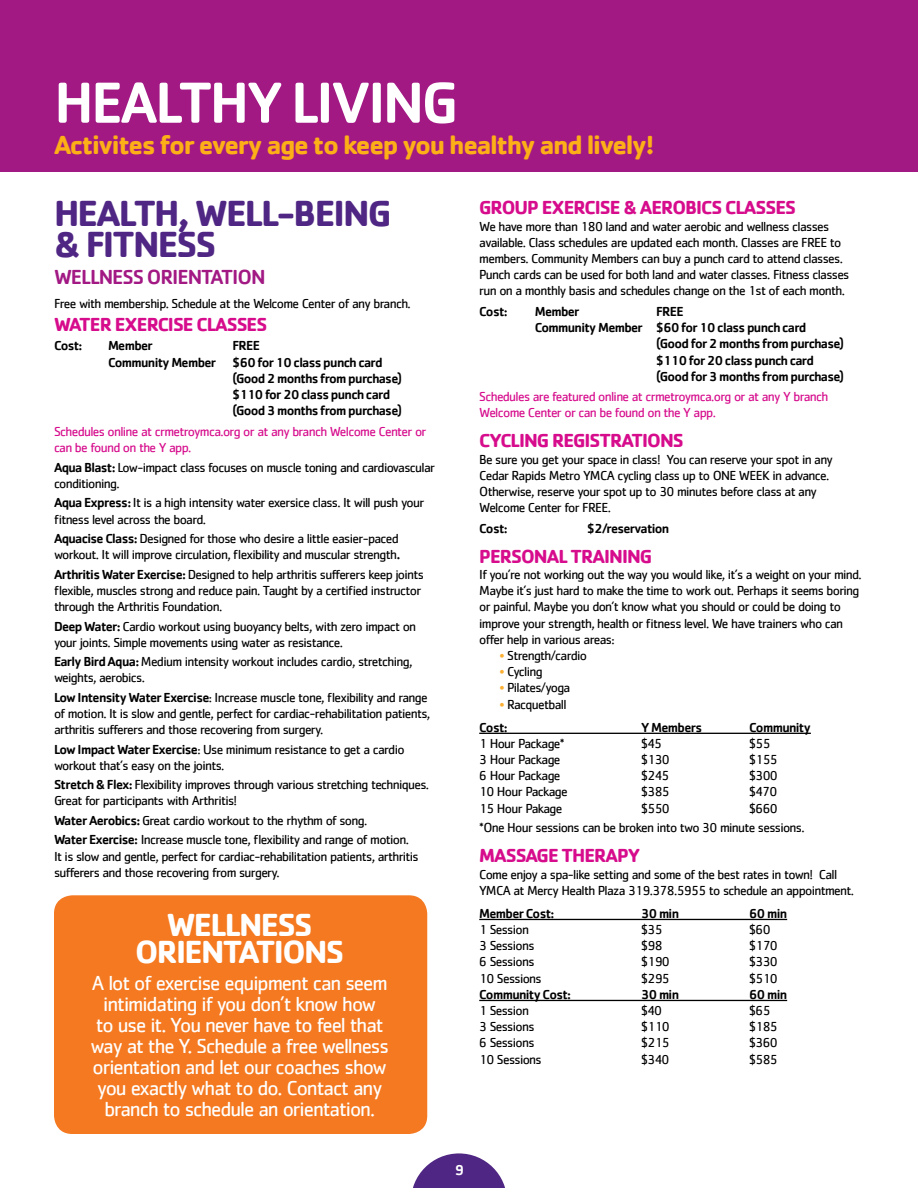
<style>
.page{position:relative;width:918px;height:1188px;background:#fff}
.page>*{position:absolute;margin:0;border:0;box-sizing:border-box;transform-origin:0 0}
.t1{font:500 60px "Cachet";letter-spacing:-.05em;color:#fff}
.t2{font:700 37.5px/31.5px "Cachet";letter-spacing:-.05em;color:#4f2683}
.t3{font:700 33px/27px "Cachet";letter-spacing:-.05em;color:#fff;text-align:center}
.t4{font:700 27px "Cachet";letter-spacing:-.05em;color:#fcaf17}
.t5{font:21px/21px "Cachet";letter-spacing:-.05em;color:#fff;text-align:center}
.t6{font:500 21px "Cachet";letter-spacing:-.05em;color:#a21984}
.t7{font:700 19.5px "Cachet";letter-spacing:-.05em;color:#d60c8c}
.t8{font:500 15px "Cachet";color:#fff}
.t9{font:13.5px/16.2px "Cachet";letter-spacing:-.05em;color:#000}
.t10{font:500 13.5px "Cachet";letter-spacing:-.05em;color:#000}
.t11{font:13.5px/16.2px "Cachet";letter-spacing:-.05em;color:#d60c8c}
.s1{font-weight:500}
.s2{color:#fbb034}
</style>
<div class="page">
<svg style="left:413px;top:1153px;width:92px;height:35px"></svg>
<div style="left:0;top:0;width:918px;height:172px;background:#a21984"></div>
<hr style="left:479px;top:733px;width:332px;height:1px;background:#000">
<hr style="left:479px;top:919px;width:308px;height:1px;background:#000">
<hr style="left:479px;top:1000px;width:308px;height:1px;background:#000">
<div style="left:54px;top:895px;width:373px;height:239px;background:#f47920;border-radius:18px"></div>
<h1 class="t1" style="left:54px;top:66px;width:406px">HEALTHY LIVING</h1>
<h3 class="t4" style="left:54px;top:128px;width:602px">Activites for every age to keep you healthy and lively!</h3>
<h2 class="t2" style="left:54px;top:196px;width:339px">HEALTH, WELL-BEING &amp; FITNESS</h2>
<h3 class="t6" style="left:54px;top:264px;width:213px">WELLNESS ORIENTATION</h3>
<p class="t9" style="left:54px;top:295px;width:358px">Free with membership. Schedule at the Welcome Center of any branch.</p>
<h3 class="t7" style="left:54px;top:312px;width:215px">WATER EXERCISE CLASSES</h3>
<p class="t10" style="left:54px;top:338px;width:30px">Cost:</p>
<p class="t10" style="left:108px;top:338px;width:46px">Member</p>
<p class="t10" style="left:232px;top:338px;width:29px">FREE</p>
<p class="t10" style="left:108px;top:354px;width:276px">Community Member $60 for 10 class punch card</p>
<p class="t10" style="left:232px;top:370px;width:171px">(Good 2 months from purchase)</p>
<p class="t10" style="left:232px;top:386px;width:159px">$110 for 20 class punch card</p>
<p class="t10" style="left:232px;top:402px;width:171px">(Good 3 months from purchase)</p>
<p class="t11" style="left:54px;top:423px;width:374px">Schedules online at crmetroymca.org or at any branch Welcome Center or can be found on the Y app.</p>
<p class="t9" style="left:54px;top:459px;width:383px"><span class="s1">Aqua Blast:</span> Low-impact class focuses on muscle toning and cardiovascular conditioning.</p>
<p class="t9" style="left:54px;top:495px;width:372px"><span class="s1">Aqua Express:</span> It is a high intensity water exersice class. It will push your fitness level across the board.</p>
<p class="t9" style="left:54px;top:530px;width:348px"><span class="s1">Aquacise Class:</span> Designed for those who desire a little easier-paced workout. It will improve circulation, flexibility and muscular strength<span class="s1">.</span></p>
<p class="t9" style="left:54px;top:566px;width:371px"><span class="s1">Arthritis Water Exercise:</span> Designed to help arthritis sufferers keep joints flexible, muscles strong and reduce pain. Taught by a certified instructor through the Arthritis Foundation.</p>
<p class="t9" style="left:54px;top:618px;width:364px"><span class="s1">Deep Water:</span> Cardio workout using buoyancy belts, with zero impact on your joints. Simple movements using water as resistance.</p>
<p class="t9" style="left:54px;top:653px;width:360px"><span class="s1">Early Bird Aqua:</span> Medium intensity workout includes cardio, stretching, weights, aerobics.</p>
<p class="t9" style="left:54px;top:689px;width:378px"><span class="s1">Low Intensity Water Exercise</span>: Increase muscle tone, flexibility and range of motion. It is slow and gentle, perfect for cardiac-rehabilitation patients, arthritis sufferers and those recovering from surgery.</p>
<p class="t9" style="left:54px;top:741px;width:352px"><span class="s1">Low Impact Water Exercise</span>: Use minimum resistance to get a cardio workout that’s easy on the joints.</p>
<p class="t9" style="left:54px;top:776px;width:377px"><span class="s1">Stretch &amp; Flex:</span> Flexibility improves through various stretching techniques.<br>Great for participants with Arthritis!</p>
<p class="t9" style="left:54px;top:810px;width:357px;line-height:19.5px"><span class="s1">Water Aerobics:</span> Great cardio workout to the rhythm of song.<br><span class="s1">Water Exercise:</span> Increase muscle tone, flexibility and range of motion.</p>
<p class="t9" style="left:54px;top:848px;width:366px">It is slow and gentle, perfect for cardiac-rehabilitation patients, arthritis sufferers and those recovering from surgery.</p>
<h3 class="t3" style="left:135px;top:910px;width:210px">WELLNESS<br>ORIENTATIONS</h3>
<p class="t5" style="left:90px;top:972px;width:300px">A lot of exercise equipment can seem intimidating if you don’t know how<br>to use it. You never have to feel that way at the Y. Schedule a free wellness orientation and let our coaches show you exactly what to do. Contact any branch to schedule an orientation.</p>
<h3 class="t7" style="left:479px;top:195px;width:318px">GROUP EXERCISE &amp; AEROBICS CLASSES</h3>
<p class="t9" style="left:479px;top:218px;width:372px">We have more than 180 land and water aerobic and wellness classes available. Class schedules are updated each month. Classes are FREE to members. Community Members can buy a punch card to attend classes.<br>Punch cards can be used for both land and water classes. Fitness classes run on a monthly basis and schedules change on the 1st of each month.</p>
<p class="t10" style="left:479px;top:303px;width:30px">Cost:</p>
<p class="t10" style="left:535px;top:303px;width:46px">Member</p>
<p class="t10" style="left:656px;top:303px;width:29px">FREE</p>
<p class="t10" style="left:535px;top:319px;width:273px">Community Member $60 for 10 class punch card</p>
<p class="t10" style="left:656px;top:336px;width:189px">(Good for 2 months from purchase)</p>
<p class="t10" style="left:656px;top:352px;width:159px">$110 for 20 class punch card</p>
<p class="t10" style="left:656px;top:368px;width:189px">(Good for 3 months from purchase)</p>
<p class="t11" style="left:479px;top:388px;width:351px">Schedules are featured online at crmetroymca.org or at any Y branch<br>Welcome Center or can be found on the Y app.</p>
<h3 class="t7" style="left:479px;top:428px;width:206px">CYCLING REGISTRATIONS</h3>
<p class="t9" style="left:479px;top:451px;width:355px">Be sure you get your space in class! You can reserve your spot in any Cedar Rapids Metro YMCA cycling class up to ONE WEEK in advance.<br>Otherwise, reserve your spot up to 30 minutes before class at any Welcome Center for FREE.</p>
<p class="t10" style="left:479px;top:520px;width:30px">Cost:</p>
<p class="t10" style="left:587px;top:520px;width:84px">$2/reservation</p>
<h3 class="t7" style="left:479px;top:544px;width:175px">PERSONAL TRAINING</h3>
<p class="t9" style="left:479px;top:566px;width:384px">If you’re not working out the way you would like, it’s a weight on your mind.<br>Maybe it’s just hard to make the time to work out. Perhaps it seems boring or painful. Maybe you don’t know what you should or could be doing to improve your strength, health or fitness level. We have trainers who can offer help in various areas:</p>
<p class="t9" style="left:500px;top:647px;width:89px"><span class="s2">•</span> Strength/cardio</p>
<p class="t9" style="left:500px;top:663px;width:45px"><span class="s2">•</span> Cycling</p>
<p class="t9" style="left:500px;top:680px;width:72px"><span class="s2">•</span> Pilates/yoga</p>
<p class="t9" style="left:479px;top:692px;width:89px;line-height:23px;text-indent:20px"><span class="s2">•</span> Racquetball<br><span class="s1">Cost:</span></p>
<p class="t10" style="left:641px;top:719px;width:63px">Y Members</p>
<p class="t10" style="left:749px;top:719px;width:63px">Community</p>
<p class="t9" style="left:479px;top:735px;width:87px">1 Hour Package*</p>
<p class="t9" style="left:641px;top:735px;width:22px">$45</p>
<p class="t9" style="left:749px;top:735px;width:23px">$55</p>
<p class="t9" style="left:479px;top:751px;width:83px">3 Hour Package</p>
<p class="t9" style="left:641px;top:751px;width:30px">$130</p>
<p class="t9" style="left:749px;top:751px;width:30px">$155</p>
<p class="t9" style="left:479px;top:767px;width:83px">6 Hour Package</p>
<p class="t9" style="left:641px;top:767px;width:30px">$245</p>
<p class="t9" style="left:749px;top:767px;width:30px">$300</p>
<p class="t9" style="left:479px;top:783px;width:90px">10 Hour Package</p>
<p class="t9" style="left:641px;top:783px;width:30px">$385</p>
<p class="t9" style="left:749px;top:783px;width:30px">$470</p>
<p class="t9" style="left:479px;top:800px;width:85px">15 Hour Pakage</p>
<p class="t9" style="left:641px;top:800px;width:30px">$550</p>
<p class="t9" style="left:479px;top:798px;width:327px;line-height:19.8px;text-indent:270px">$660 *One Hour sessions can be broken into two 30 minute sessions.</p>
<h3 class="t7" style="left:479px;top:843px;width:162px">MASSAGE THERAPY</h3>
<p class="t9" style="left:479px;top:866px;width:376px">Come enjoy a spa-like setting and some of the best rates in town! Call<br>YMCA at Mercy Health Plaza 319.378.5955 to schedule an appointment.</p>
<p class="t10" style="left:479px;top:905px;width:77px">Member Cost:</p>
<p class="t10" style="left:641px;top:905px;width:39px">30 min</p>
<p class="t10" style="left:749px;top:905px;width:39px">60 min</p>
<p class="t9" style="left:479px;top:921px;width:51px">1 Session</p>
<p class="t9" style="left:641px;top:921px;width:23px">$35</p>
<p class="t9" style="left:749px;top:921px;width:23px">$60</p>
<p class="t9" style="left:479px;top:937px;width:57px">3 Sessions</p>
<p class="t9" style="left:641px;top:937px;width:23px">$98</p>
<p class="t9" style="left:749px;top:937px;width:30px">$170</p>
<p class="t9" style="left:479px;top:953px;width:57px">6 Sessions</p>
<p class="t9" style="left:641px;top:953px;width:30px">$190</p>
<p class="t9" style="left:749px;top:953px;width:30px">$330</p>
<p class="t9" style="left:479px;top:970px;width:64px">10 Sessions</p>
<p class="t9" style="left:641px;top:970px;width:30px">$295</p>
<p class="t9" style="left:749px;top:970px;width:30px">$510</p>
<p class="t10" style="left:479px;top:986px;width:93px">Community Cost:</p>
<p class="t10" style="left:641px;top:986px;width:39px">30 min</p>
<p class="t10" style="left:749px;top:986px;width:39px">60 min</p>
<p class="t9" style="left:479px;top:1002px;width:51px">1 Session</p>
<p class="t9" style="left:641px;top:1002px;width:22px">$40</p>
<p class="t9" style="left:749px;top:1002px;width:23px">$65</p>
<p class="t9" style="left:479px;top:1018px;width:57px">3 Sessions</p>
<p class="t9" style="left:641px;top:1018px;width:30px">$110</p>
<p class="t9" style="left:749px;top:1018px;width:30px">$185</p>
<p class="t9" style="left:479px;top:1034px;width:57px">6 Sessions</p>
<p class="t9" style="left:641px;top:1034px;width:30px">$215</p>
<p class="t9" style="left:749px;top:1034px;width:30px">$360</p>
<p class="t9" style="left:479px;top:1051px;width:64px">10 Sessions</p>
<p class="t9" style="left:641px;top:1051px;width:30px">$340</p>
<p class="t9" style="left:749px;top:1051px;width:30px">$585</p>
<p class="t8" style="left:455px;top:1160px;width:11px">9</p>
</div>
